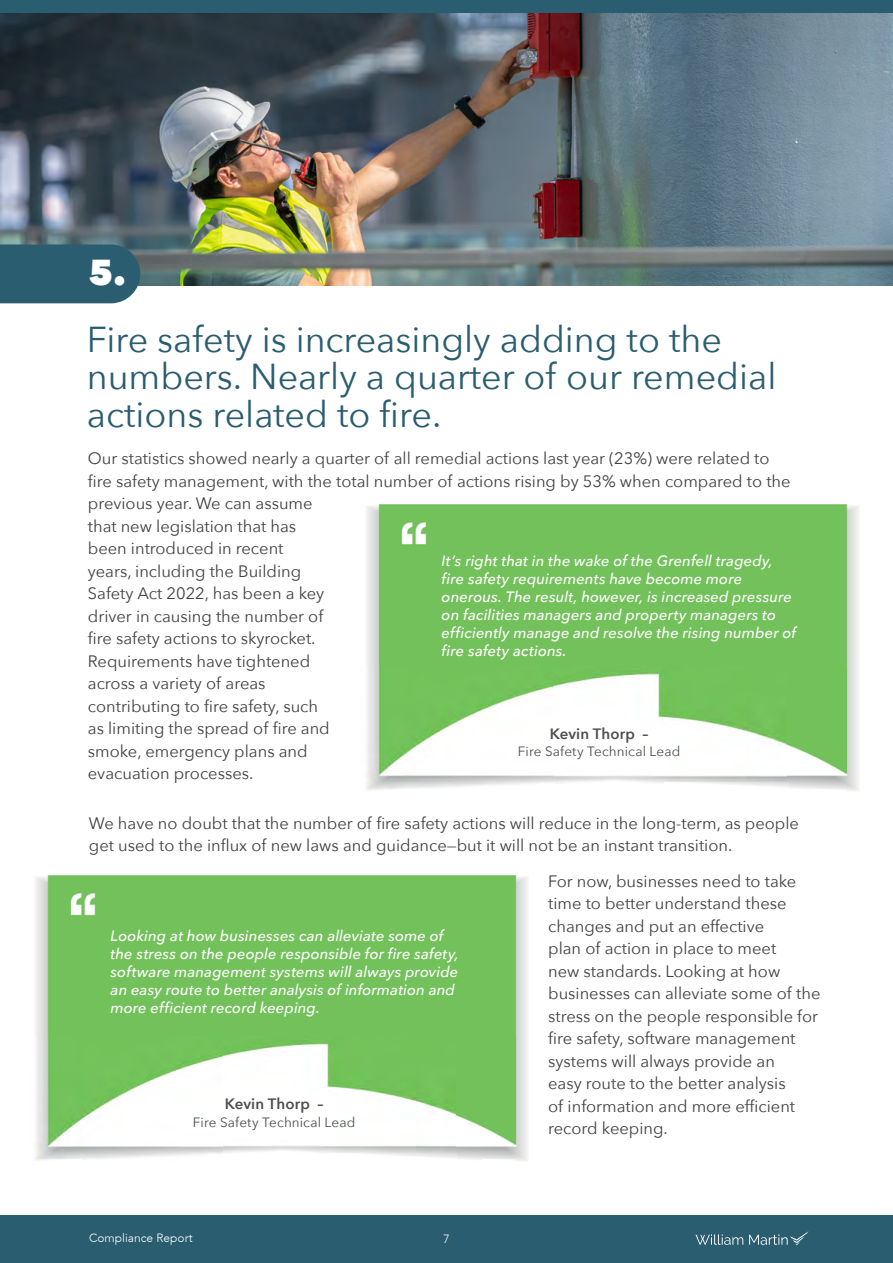
<style>
.page{position:relative;width:893px;height:1263px;background:#fff}
.page>*{position:absolute;margin:0;border:0;box-sizing:border-box;transform-origin:0 0}
.t1{font:36px/37.5px "Avenir Next";color:#2a5d6f}
.t2{font:800 36px "Avenir Next";color:#fff}
.t3{font:16.5px/22.5px "Avenir Next";color:#414042}
.t4{font:italic 500 15px/18px "Avenir Next";letter-spacing:.005em;color:#fff}
.t5{font:600 15px "Avenir Next";letter-spacing:.01em;color:#4d4d4f}
.t6{font:13.5px "Avenir Next";letter-spacing:.01em;color:#4d4d4f}
.t7{font:300 12px "Avenir";color:#fff}
</style>
<div class="page">
<img style="left:1px;top:12px;width:892px;height:273px">
<div style="left:0;top:0;width:893px;height:12px;background:#2a5d6f"></div>
<div style="left:367px;top:505px;width:479px;height:161px;background:#73c15b"></div>
<img style="left:846px;top:505px;width:13px;height:286px">
<img style="left:366px;top:666px;width:189px;height:123px">
<img style="left:555px;top:666px;width:233px;height:117px">
<img style="left:788px;top:666px;width:59px;height:123px">
<img style="left:367px;top:789px;width:12px;height:1px">
<div style="left:36px;top:875px;width:479px;height:162px;background:#73c15b"></div>
<img style="left:515px;top:875px;width:13px;height:286px">
<img style="left:35px;top:1037px;width:189px;height:123px">
<img style="left:224px;top:1037px;width:233px;height:116px">
<img style="left:457px;top:1037px;width:59px;height:123px">
<div style="left:0;top:244px;width:140px;height:59px;background:#2a5d6f"></div>
<div style="left:0;top:1215px;width:893px;height:48px;background:#2a5d6f"></div>
<svg style="left:695px;top:1234px;width:48px;height:11px"></svg>
<svg style="left:749px;top:1231px;width:60px;height:14px"></svg>
<h1 class="t2" style="left:88px;top:250px;width:40px">5.</h1>
<h1 class="t1" style="left:87px;top:319px;width:691px">Fire safety is increasingly adding to the numbers. Nearly a quarter of our remedial actions related to fire.</h1>
<p class="t3" style="left:88px;top:446px;width:704px">Our statistics showed nearly a quarter of all remedial actions last year (23%) were related to fire safety management, with the total number of actions rising by 53% when compared to the previous year. We can assume<br>that new legislation that has<br>been introduced in recent<br>years, including the Building<br>Safety Act 2022, has been a key<br>driver in causing the number of<br>fire safety actions to skyrocket.<br>Requirements have tightened<br>across a variety of areas<br>contributing to fire safety, such<br>as limiting the spread of fire and<br>smoke, emergency plans and<br>evacuation processes.</p>
<p class="t3" style="left:89px;top:811px;width:712px">We have no doubt that the number of fire safety actions will reduce in the long-term, as people get used to the influx of new laws and guidance—but it will not be an instant transition.</p>
<p class="t3" style="left:548px;top:869px;width:274px">For now, businesses need to take time to better understand these changes and put an effective<br>plan of action in place to meet<br>new standards. Looking at how businesses can alleviate some of the stress on the people responsible for fire safety, software management systems will always provide an<br>easy route to the better analysis<br>of information and more efficient record keeping.</p>
<p class="t4" style="left:442px;top:551px;width:356px">It’s right that in the wake of the Grenfell tragedy, fire safety requirements have become more onerous. The result, however, is increased pressure on facilities managers and property managers to efficiently manage and resolve the rising number of fire safety actions.</p>
<p class="t5" style="left:550px;top:721px;width:100px">Kevin Thorp –</p>
<p class="t6" style="left:518px;top:740px;width:164px">Fire Safety Technical Lead</p>
<p class="t4" style="left:111px;top:926px;width:350px">Looking at how businesses can alleviate some of the stress on the people responsible for fire safety, software management systems will always provide an easy route to better analysis of information and more efficient record keeping.</p>
<p class="t5" style="left:225px;top:1091px;width:100px">Kevin Thorp –</p>
<p class="t6" style="left:193px;top:1110px;width:164px">Fire Safety Technical Lead</p>
<p class="t7" style="left:89px;top:1231px;width:105px">Compliance Report</p>
<p class="t7" style="left:443px;top:1231px;width:8px">7</p>
</div>
